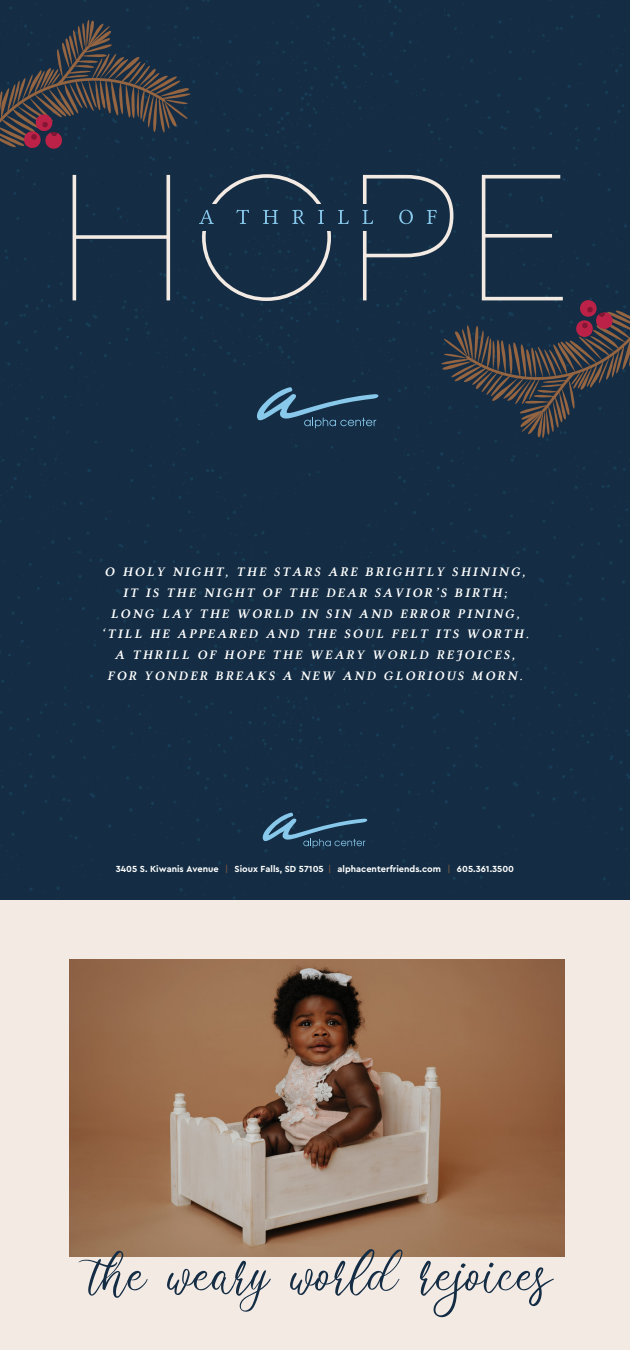
<style>
.page{position:relative;width:630px;height:1350px;background:#fff}
.page>*{position:absolute;margin:0;border:0;box-sizing:border-box;transform-origin:0 0}
.t1{font:72px "Clarissa";color:#142d44}
.t2{font:13.25px/20.9px "Lin Libertine ZI";letter-spacing:.18em;color:#fff;text-align:center}
.t3{font:700 9.25px "Cera Basic";color:#fff}
.s1{font-weight:400;color:#956441}
</style>
<div class="page">
<div style="left:0;top:451px;width:630px;height:450px;background:#142d44"></div>
<div style="left:0;top:0;width:630px;height:452px;background:#142d44"></div>
<svg style="left:116px;top:589px;width:5px;height:5px"></svg>
<svg style="left:398px;top:476px;width:8px;height:7px"></svg>
<svg style="left:284px;top:862px;width:13px;height:9px"></svg>
<svg style="left:539px;top:578px;width:5px;height:5px"></svg>
<svg style="left:513px;top:782px;width:5px;height:5px"></svg>
<svg style="left:618px;top:104px;width:6px;height:9px"></svg>
<svg style="left:615px;top:64px;width:7px;height:8px"></svg>
<svg style="left:501px;top:126px;width:5px;height:4px"></svg>
<svg style="left:535px;top:108px;width:6px;height:10px"></svg>
<svg style="left:564px;top:123px;width:16px;height:27px"></svg>
<svg style="left:178px;top:608px;width:6px;height:7px"></svg>
<svg style="left:254px;top:531px;width:10px;height:6px"></svg>
<svg style="left:149px;top:560px;width:7px;height:9px"></svg>
<svg style="left:57px;top:575px;width:25px;height:25px"></svg>
<svg style="left:216px;top:492px;width:30px;height:28px"></svg>
<svg style="left:14px;top:459px;width:12px;height:21px"></svg>
<svg style="left:205px;top:460px;width:17px;height:19px"></svg>
<svg style="left:234px;top:552px;width:11px;height:15px"></svg>
<svg style="left:404px;top:694px;width:9px;height:15px"></svg>
<svg style="left:626px;top:774px;width:4px;height:5px"></svg>
<svg style="left:610px;top:755px;width:13px;height:9px"></svg>
<svg style="left:601px;top:485px;width:9px;height:3px"></svg>
<svg style="left:606px;top:461px;width:20px;height:13px"></svg>
<svg style="left:424px;top:669px;width:5px;height:11px"></svg>
<svg style="left:447px;top:764px;width:15px;height:12px"></svg>
<svg style="left:549px;top:766px;width:23px;height:12px"></svg>
<svg style="left:387px;top:543px;width:16px;height:13px"></svg>
<svg style="left:512px;top:548px;width:14px;height:10px"></svg>
<svg style="left:420px;top:821px;width:20px;height:26px"></svg>
<svg style="left:252px;top:639px;width:20px;height:20px"></svg>
<svg style="left:443px;top:629px;width:17px;height:8px"></svg>
<svg style="left:502px;top:691px;width:11px;height:15px"></svg>
<svg style="left:474px;top:530px;width:12px;height:8px"></svg>
<svg style="left:567px;top:575px;width:5px;height:10px"></svg>
<svg style="left:299px;top:610px;width:61px;height:48px"></svg>
<svg style="left:574px;top:791px;width:11px;height:10px"></svg>
<svg style="left:577px;top:702px;width:32px;height:44px"></svg>
<svg style="left:433px;top:714px;width:6px;height:5px"></svg>
<div style="left:0;top:901px;width:630px;height:449px;background:#f3eae4"></div>
<svg style="left:0;top:662px;width:404px;height:196px"></svg>
<svg style="left:453px;top:174px;width:110px;height:116px"></svg>
<svg style="left:0;top:0;width:453px;height:409px"></svg>
<svg style="left:508px;top:282px;width:101px;height:8px"></svg>
<svg style="left:257px;top:290px;width:373px;height:171px"></svg>
<img style="left:70px;top:960px;width:494px;height:297px">
<p class="t2" style="left:101px;top:562px;width:429px">O HOLY NIGHT, THE STARS ARE BRIGHTLY SHINING, IT IS THE NIGHT OF THE DEAR SAVIOR’S BIRTH; LONG LAY THE WORLD IN SIN AND ERROR PINING, ‘TILL HE APPEARED AND THE SOUL FELT ITS WORTH.<br>A THRILL OF HOPE THE WEARY WORLD REJOICES, FOR YONDER BREAKS A NEW AND GLORIOUS MORN.</p>
<p class="t3" style="left:116px;top:863px;width:400px">3405 S. Kiwanis Avenue <span class="s1">|</span> Sioux Falls, SD 57105 <span class="s1">|</span> alphacenterfriends.com <span class="s1">|</span> 605.361.3500</p>
<h1 class="t1" style="left:91px;top:1243px;width:464px">the weary world rejoices</h1>
</div>
